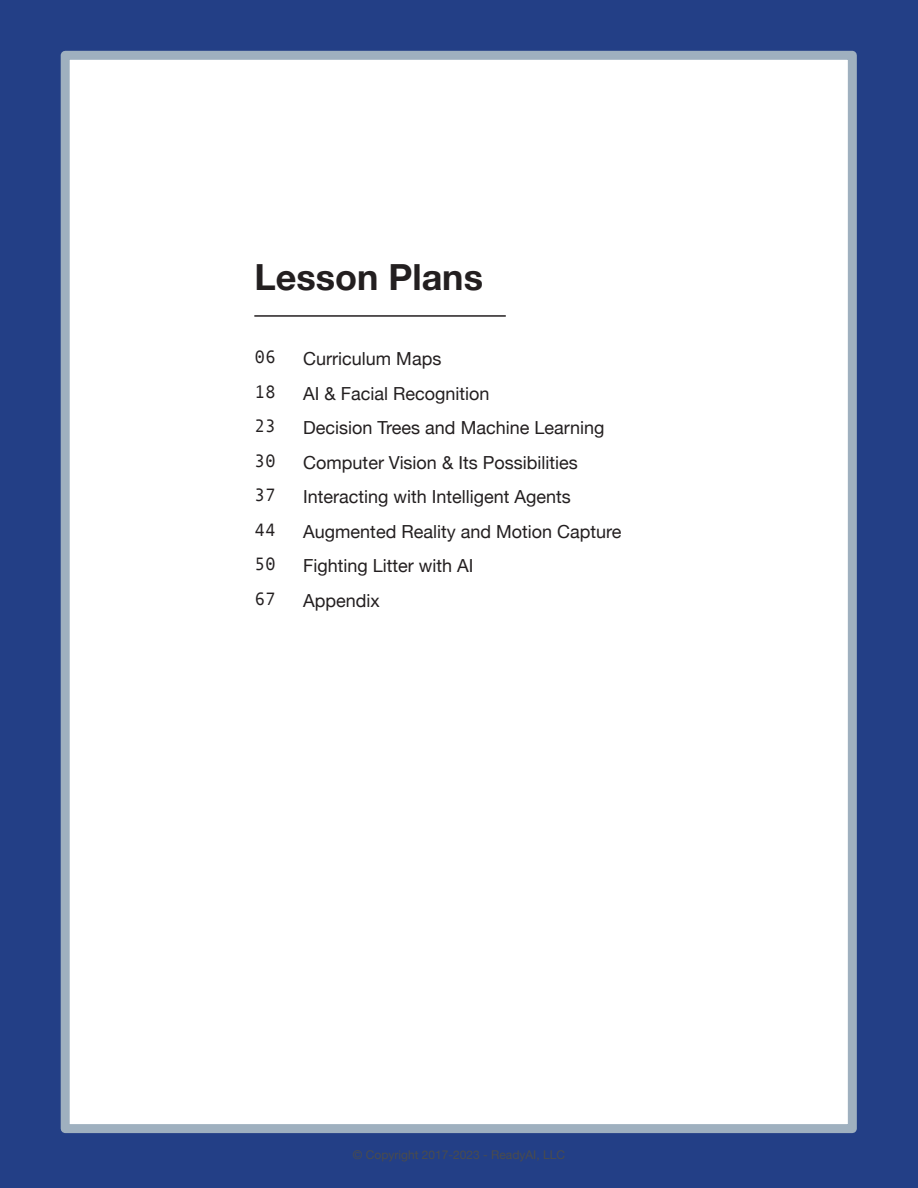
<style>
.page{position:relative;width:918px;height:1188px;background:#233f86}
.page>*{position:absolute;margin:0;border:0;box-sizing:border-box;transform-origin:0 0}
.t1{font:700 36px "Helvetica Neue";color:#231f20}
.t2{font:18px/34.5px "Helvetica Neue";color:#231f20}
.t3{font:18px/34.5px "Andale Mono";color:#231f20;text-align:justify}
.t4{font:12px "Helvetica Neue";color:#4b4c4c}
</style>
<div class="page">
<div style="left:61px;top:51px;width:796px;height:1082px;background:#fff;border:9px solid #9fb0bf"></div>
<hr style="left:254px;top:315px;width:252px;height:2px;background:#231f20">
<h1 class="t1" style="left:254px;top:249px;width:230px">Lesson Plans</h1>
<p class="t3" style="left:254px;top:339px;width:23px">06<br>18<br>23<br>30<br>37<br>44<br>50<br>67</p>
<p class="t2" style="left:303px;top:342px;width:320px">Curriculum Maps<br>AI &amp; Facial Recognition<br>Decision Trees and Machine Learning<br>Computer Vision &amp; Its Possibilities<br>Interacting with Intelligent Agents<br>Augmented Reality and Motion Capture<br>Fighting Litter with AI<br>Appendix</p>
<p class="t4" style="left:353px;top:1146px;width:214px">© Copyright 2017-2023 - ReadyAI, LLC</p>
</div>
